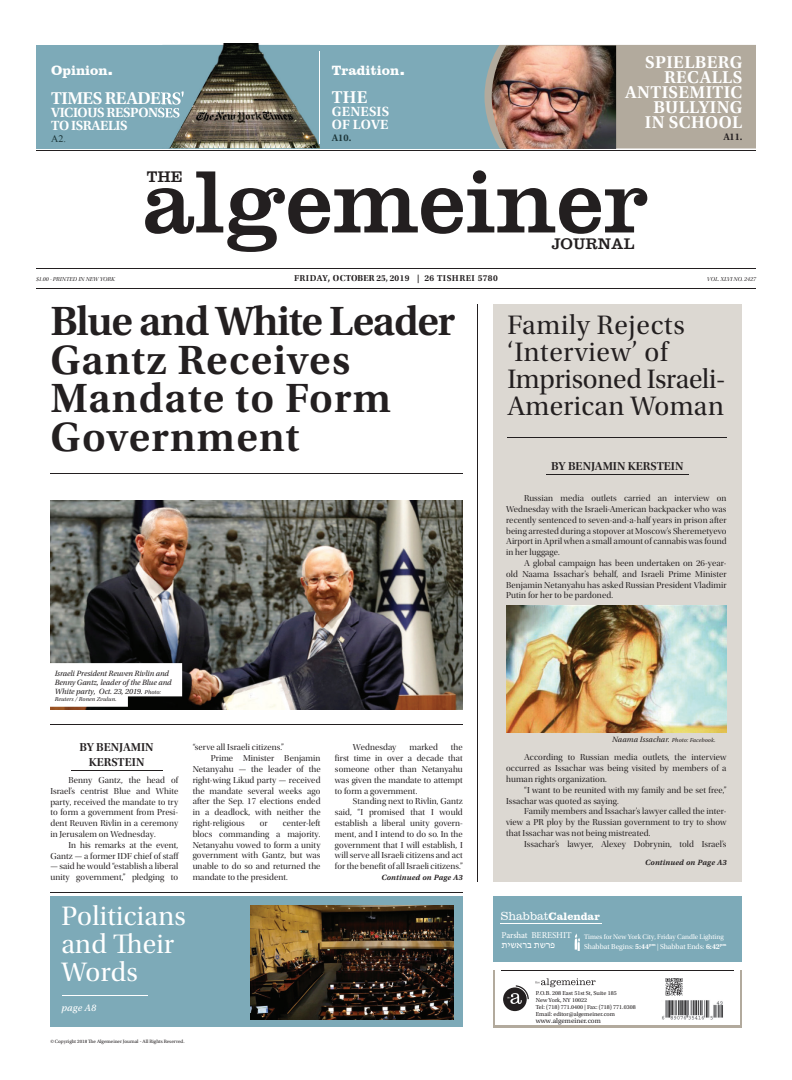
<style>
.page{position:relative;width:792px;height:1080px;background:#fff}
.page>*{position:absolute;margin:0;border:0;box-sizing:border-box;transform-origin:0 0}
.t1{font:92px "Clarendon LT Std";color:#231f20}
.t2{font:600 43px/38.5px "Utopia Std";letter-spacing:.025em;color:#231f20}
.t3{font:semi-condensed 33px "College";color:#fff}
.t4{font:28px/27px "Utopia Std Subh";letter-spacing:.01em;color:#231f20}
.t5{font:28px/28px "Utopia Std Subh";letter-spacing:.01em;color:#fff}
.t6{font:600 18px/15px "Utopia Std";letter-spacing:.02em;color:#fff;text-align:right}
.t7{font:600 18px "Utopia Std";letter-spacing:-.03em;color:#fff}
.t8{font:16px "Clarendon LT Std";color:#231f20}
.t9{font:600 14px/13px "Utopia Std";letter-spacing:-.025em;color:#fff}
.t10{font:600 14px/13px "Utopia Std";letter-spacing:.01em;color:#fff}
.t11{font:700 13.8px "Clarendon BT";color:#fff}
.t12{font:12px/14.4px "Utopia Std Semibold Subh";color:#231f20;text-align:center}
.t13{font:700 11px "Clarendon BT";color:#fff}
.t14{font:10px "David";color:#fff}
.t15{font:10px "Utopia Std Capt It";letter-spacing:.015em;color:#fff}
.t16{font:600 10px "Utopia Std";color:#1c3538}
.t17{font:600 10px "Utopia Std";color:#231f20}
.t18{font:10px "Times New Roman";color:#1c3538}
.t19{font:9px/10.8px "Utopia Std Disp";letter-spacing:.01em;color:#231f20;text-align:justify}
.t20{font:9px "Utopia Std Semibold Capt";letter-spacing:.05em;color:#231f20}
.t21{font:9px "Minion Pro";letter-spacing:-.015em;color:#fff}
.t22{font:italic 8px/9px "Utopia Std";letter-spacing:-.01em;color:#231f20}
.t23{font:8px "Utopia Std Semibold Capt It";letter-spacing:.02em;color:#231f20}
.t24{font:7.5px "Utopia Std Subh";color:#fff}
.t25{font:7px "Utopia Std Subh";color:#fff}
.t26{font:7px "Utopia Std";color:#231f20}
.t27{font:6px/7.2px "Utopia Std";color:#231f20}
.t28{font:italic 6px "Utopia Std";letter-spacing:.01em;color:#231f20}
.t29{font:6px "Utopia Std Disp It";color:#231f20}
.t30{font:5px "Utopia Std";color:#231f20}
.s1{font-family:"Utopia Std Bold Disp"}
.s2{font-size:6px}
.s3{font-size:8px}
.s4{font-weight:300;font-size:12px}
.s5{font-family:"Utopia Std Semibold Capt"}
.s6{font-family:"Utopia Std Disp"}
</style>
<div class="page">
<div style="left:493px;top:970px;width:249px;height:57px;background:#b2aa9d"></div>
<div style="left:495px;top:967px;width:245px;height:58px;background:#fff"></div>
<div style="left:493px;top:304px;width:249px;height:577px;background:#dcd8d2"></div>
<div style="left:36px;top:45px;width:471px;height:103px;background:#7daab8"></div>
<div style="left:485px;top:45px;width:271px;height:103px;background:#b2aa9d"></div>
<img style="left:492px;top:45px;width:124px;height:104px">
<hr style="left:50px;top:473px;width:413px;height:1px;background:#231f20">
<div style="left:50px;top:897px;width:413px;height:130px;background:#7daab8"></div>
<img style="left:665px;top:978px;width:17px;height:17px">
<svg style="left:503px;top:985px;width:26px;height:26px"></svg>
<svg style="left:535px;top:978px;width:61px;height:9px"></svg>
<hr style="left:36px;top:151px;width:720px;height:1px;background:#231f20">
<hr style="left:36px;top:268px;width:720px;height:1px;background:#231f20">
<hr style="left:36px;top:288px;width:720px;height:1px;background:#231f20">
<hr style="left:50px;top:892px;width:413px;height:1px;background:#231f20">
<hr style="left:501px;top:971px;width:233px;height:1px;background:#231f20">
<hr style="left:62px;top:996px;width:86px;height:1px;background:#fff">
<img style="left:662px;top:1000px;width:61px;height:20px">
<hr style="left:477px;top:304px;width:1px;height:577px;background:#231f20">
<hr style="left:50px;top:724px;width:413px;height:1px;background:#231f20">
<img style="left:251px;top:905px;width:203px;height:114px">
<img style="left:163px;top:44px;width:157px;height:104px">
<img style="left:162px;top:91px;width:23px;height:14px">
<img style="left:162px;top:108px;width:18px;height:10px">
<hr style="left:507px;top:437px;width:220px;height:1px;background:#231f20">
<img style="left:506px;top:605px;width:221px;height:128px">
<div style="left:493px;top:897px;width:249px;height:65px;background:#7daab8"></div>
<svg style="left:574px;top:934px;width:6px;height:17px"></svg>
<hr style="left:501px;top:923px;width:101px;height:1px;background:#fff">
<hr style="left:71px;top:770px;width:91px;height:1px;background:#231f20">
<hr style="left:546px;top:474px;width:143px;height:1px;background:#231f20">
<img style="left:50px;top:500px;width:413px;height:210px">
<svg style="left:50px;top:663px;width:132px;height:44px"></svg>
<h3 class="t11" style="left:51px;top:62px;width:58px">Opinion</h3>
<h3 class="t3" style="left:107px;top:48px;width:8px">.</h3>
<h3 class="t7" style="left:51px;top:88px;width:135px">TIMES READERS'</h3>
<h3 class="t9" style="left:51px;top:106px;width:130px">VICIOUS RESPONSES<br>TO ISRAELIS</h3>
<p class="t18" style="left:51px;top:132px;width:16px">A2.</p>
<h3 class="t11" style="left:332px;top:62px;width:69px">Tradition</h3>
<h3 class="t3" style="left:399px;top:48px;width:8px">.</h3>
<h3 class="t6" style="left:332px;top:90px;width:37px">THE</h3>
<h3 class="t10" style="left:332px;top:105px;width:59px">GENESIS<br>OF LOVE</h3>
<p class="t16" style="left:332px;top:132px;width:21px">A10.</p>
<h3 class="t6" style="left:625px;top:55px;width:119px">SPIELBERG<br>RECALLS<br>ANTISEMITIC<br>BULLYING<br>IN SCHOOL</h3>
<p class="t17" style="left:723px;top:131px;width:21px">A11.</p>
<h1 class="t1" style="left:143px;top:148px;width:507px">algemeiner</h1>
<h3 class="t8" style="left:147px;top:167px;width:37px">THE</h3>
<h3 class="t8" style="left:552px;top:235px;width:84px">JOURNAL</h3>
<p class="t29" style="left:36px;top:276px;width:81px">$1.00 - PRINTED IN NEW YORK</p>
<p class="t20" style="left:294px;top:273px;width:205px">FRIDAY, <span class="s1">OCTOBER 25, 2</span>019 | 26 TISHREI 5780</p>
<p class="t29" style="left:707px;top:276px;width:51px">VOL. XLVI NO. 2427</p>
<h2 class="t2" style="left:50px;top:302px;width:406px">Blue and White Leader<br>Gantz Receives<br>Mandate to Form<br>Government</h2>
<h3 class="t4" style="left:507px;top:312px;width:220px">Family Rejects ‘Interview’ of<br>Imprisoned Israeli-<br>American Woman</h3>
<h3 class="t12" style="left:551px;top:459px;width:134px">BY BENJAMIN KERSTEIN</h3>
<p class="t22" style="left:55px;top:669px;width:118px">Israeli President Reuven Rivlin and<br>Benny Gantz, leader of the Blue and<br>White party, Oct. 23, 2019. <span class="s2">Photo:</span></p>
<p class="t28" style="left:55px;top:695px;width:63px">Reuters / Ronen Zvulun.</p>
<h3 class="t12" style="left:79px;top:740px;width:76px">BY BENJAMIN<br>KERSTEIN</h3>
<p class="t19" style="left:50px;top:775px;width:129px;text-indent:18px">Benny Gantz, the head of Israel’s centrist Blue and White party, received the mandate to try to form a government from Presi&shy;dent Reuven Rivlin in a ceremony in Jerusalem on Wednesday.</p>
<p class="t19" style="left:50px;top:840px;width:130px;text-align:right">In his remarks at the event,<br>Gantz — a former IDF chief of staff</p>
<p class="t19" style="left:50px;top:861px;width:129px">— said he would “establish a liberal unity government,” pledging to</p>
<p class="t19" style="left:193px;top:742px;width:93px">“serve all Israeli citizens.”</p>
<p class="t19" style="left:211px;top:753px;width:111px">Prime Minister Benjamin</p>
<p class="t19" style="left:193px;top:764px;width:129px">Netanyahu — the leader of the</p>
<p class="t19" style="left:193px;top:775px;width:129px">right-wing Likud party — received</p>
<p class="t19" style="left:193px;top:785px;width:129px">the mandate several weeks ago</p>
<p class="t19" style="left:193px;top:796px;width:129px">after the Sep. 17 elections ended</p>
<p class="t19" style="left:193px;top:807px;width:129px">in a deadlock, with neither the</p>
<p class="t19" style="left:193px;top:818px;width:54px">right-religious</p>
<p class="t19" style="left:260px;top:818px;width:9px">or</p>
<p class="t19" style="left:193px;top:818px;width:129px;text-indent:90px">center-left blocs commanding a majority.<br>Netanyahu vowed to form a unity government with Gantz, but was unable to do so and returned the mandate to the president.</p>
<h3 class="t5" style="left:61px;top:902px;width:126px">Politicians and Their<br>Words</h3>
<p class="t15" style="left:61px;top:1002px;width:36px">page A8</p>
<p class="t30" style="left:50px;top:1038px;width:136px">© Copyright 2018 The Algemeiner Journal - All Rights Reserved.</p>
<p class="t19" style="left:335px;top:742px;width:129px;text-indent:116px">the first time in over a decade that someone other than Netanyahu was given the mandate to attempt to form a government.</p>
<p class="t19" style="left:335px;top:796px;width:129px;text-indent:18px">Standing next to Rivlin, Gantz said, “I promised that I would establish a liberal unity govern&shy;ment, and I intend to do so. In the government that I will establish, I will serve all Israeli citizens and act for the benefit of all Israeli citizens.”</p>
<p class="t19" style="left:353px;top:742px;width:45px">Wednesday</p>
<p class="t19" style="left:409px;top:742px;width:30px">marked</p>
<p class="t23" style="left:381px;top:873px;width:83px">Continued on Page A3</p>
<p class="t19" style="left:506px;top:493px;width:222px;text-indent:18px">Russian media outlets carried an interview on Wednesday with the Israeli-American backpacker who was recently sentenced to seven-and-a-half years in prison after being arrested during a stopover at Moscow’s Sheremetyevo Airport in April when a small amount of cannabis was found in her luggage.</p>
<p class="t19" style="left:506px;top:558px;width:222px;text-indent:18px">A global campaign has been undertaken on 26-year&shy;old Naama Issachar’s behalf, and Israeli Prime Minister Benjamin Netanyahu has asked Russian President Vladimir Putin for her to be pardoned.</p>
<p class="t28" style="left:612px;top:737px;width:105px"><span class="s3">Naama Issachar.</span> Photo: Facebook.</p>
<p class="t19" style="left:506px;top:752px;width:222px;text-indent:18px">According to Russian media outlets, the interview occurred as Issachar was being visited by members of a human rights organization.</p>
<p class="t19" style="left:506px;top:785px;width:222px;text-indent:18px">“I want to be reunited with my family and be set free,”<br>Issachar was quoted as saying.</p>
<p class="t19" style="left:506px;top:806px;width:222px;text-indent:18px">Family members and Issachar’s lawyer called the inter&shy;view a PR ploy by the Russian government to try to show that Issachar was not being mistreated.</p>
<p class="t19" style="left:524px;top:839px;width:204px">Issachar’s lawyer, Alexey Dobrynin, told Israel’s</p>
<p class="t13" style="left:501px;top:909px;width:100px"><span class="s4">Shabbat</span>Calendar</p>
<p class="t23" style="left:645px;top:858px;width:83px">Continued on Page A3</p>
<p class="t21" style="left:502px;top:930px;width:71px">Parshat BERESHIT</p>
<p class="t14" style="left:502px;top:940px;width:55px">שית שתברא פר</p>
<p class="t25" style="left:584px;top:933px;width:141px">Times for New York City, Friday Candle Lighting</p>
<p class="t24" style="left:584px;top:942px;width:144px">Shabbat Begins: <span class="s5">5:44</span><sup>pm</sup> <span class="s6">|</span> Shabbat Ends: <span class="s5">6:42</span><sup>pm</sup></p>
<p class="t27" style="left:536px;top:989px;width:101px">P.O.B. 208 East 51st St, Suite 185<br>New York, NY 10022<br>Tel: (718) 771.0400 | Fax: (718) 771.0308<br>Email: editor@algemeiner.com</p>
<p class="t26" style="left:536px;top:1017px;width:66px">www.algemeiner.com</p>
</div>
